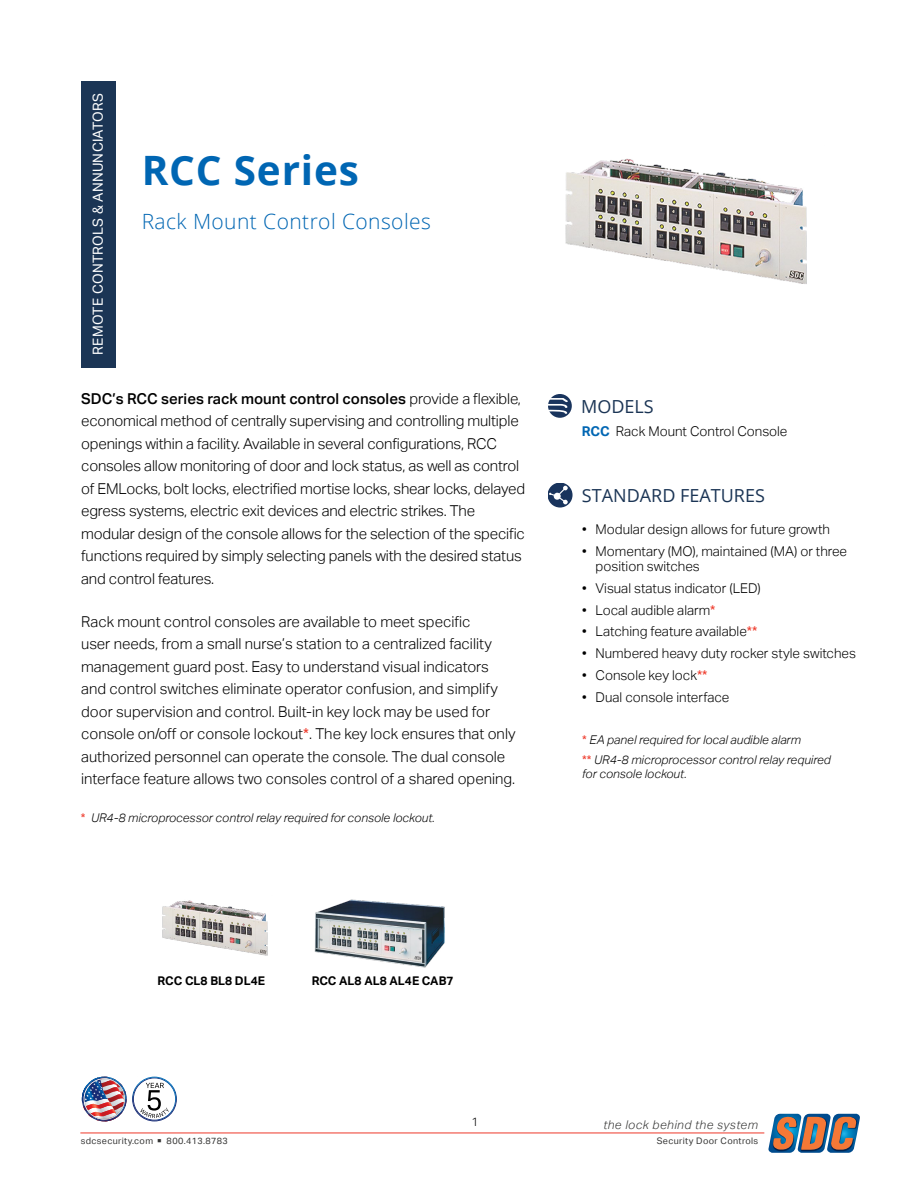
<style>
.page{position:relative;width:918px;height:1188px;background:#fff}
.page>*{position:absolute;margin:0;border:0;box-sizing:border-box;transform-origin:0 0}
.t1{font:700 40.5px "Open Sans";letter-spacing:.02em;color:#0066b3}
.t2{font:300 21px "Open Sans";letter-spacing:.02em;color:#0066b3}
.t3{font:18px "Open Sans";color:#1b3555}
.t4{font:300 15px/22.5px "Aktiv Grotesk";letter-spacing:-.01em;color:#000}
.t5{font:13.8px "Aktiv Grotesk";letter-spacing:.02em;color:#fff}
.t6{font:300 13.5px/15px "Aktiv Grotesk";color:#000}
.t7{font:italic 300 12px/20.2px "Aktiv Grotesk";color:#000}
.t8{font:700 12px "Aktiv Grotesk";color:#000}
.t9{font:italic 300 12px "Aktiv Grotesk";letter-spacing:.04em;color:#343433}
.t10{font:300 12px "Aktiv Grotesk";color:#000}
.t11{font:9px "Aktiv Grotesk";letter-spacing:.04em;color:#343433}
.s1{font-weight:500}
.s2{font-weight:400;color:#ee3829}
.s3{font-weight:400;font-style:normal;color:#ee3829}
.s4{font-weight:700;color:#0066b3}
.s5{font-size:6.75px}
</style>
<div class="page">
<hr style="left:80px;top:1133px;width:684px;height:1px;background:#ee3829">
<svg style="left:768px;top:1114px;width:92px;height:39px;background:#867f80"></svg>
<svg style="left:548px;top:394px;width:24px;height:24px"></svg>
<svg style="left:548px;top:398px;width:20px;height:16px"></svg>
<svg style="left:548px;top:483px;width:25px;height:25px"></svg>
<svg style="left:549px;top:486px;width:19px;height:18px"></svg>
<img style="left:82px;top:1076px;width:95px;height:45px">
<img style="left:565px;top:158px;width:242px;height:126px">
<img style="left:162px;top:900px;width:106px;height:56px">
<div style="left:81px;top:81px;width:34px;height:286px;background:#1b3555"></div>
<img style="left:314px;top:899px;width:131px;height:69px">
<p class="t5" style="left:90px;top:355px;width:263px;rotate:-90deg">REMOTE CONTROLS &amp; ANNUNCIATORS</p>
<h1 class="t1" style="left:142px;top:142px;width:219px">RCC Series</h1>
<h2 class="t2" style="left:142px;top:207px;width:291px">Rack Mount Control Consoles</h2>
<p class="t4" style="left:81px;top:387px;width:445px"><span class="s1">SDC’s RCC series rack mount control consoles</span> provide a flexible, economical method of centrally supervising and controlling multiple openings within a facility. Available in several configurations, RCC consoles allow monitoring of door and lock status, as well as control of EMLocks, bolt locks, electrified mortise locks, shear locks, delayed egress systems, electric exit devices and electric strikes. The modular design of the console allows for the selection of the specific functions required by simply selecting panels with the desired status and control features.</p>
<p class="t4" style="left:81px;top:610px;width:436px">Rack mount control consoles are available to meet specific<br>user needs, from a small nurse’s station to a centralized facility management guard post. Easy to understand visual indicators and control switches eliminate operator confusion, and simplify door supervision and control. Built-in key lock may be used for console on/off or console lockout<span class="s2">*</span>. The key lock ensures that only authorized personnel can operate the console. The dual console interface feature allows two consoles control of a shared opening.</p>
<p class="t7" style="left:81px;top:808px;width:355px"><span class="s3">*</span> UR4-8 microprocessor control relay required for console lockout.</p>
<p class="t3" style="left:581px;top:394px;width:74px">MODELS</p>
<p class="t6" style="left:582px;top:424px;width:207px"><span class="s4">RCC</span> Rack Mount Control Console</p>
<p class="t3" style="left:582px;top:483px;width:185px">STANDARD FEATURES</p>
<p class="t6" style="left:582px;top:522px;width:250px">• Modular design allows for future growth</p>
<p class="t6" style="left:596px;top:544px;width:253px;text-indent:-14px">• Momentary (MO), maintained (MA) or three position switches</p>
<p class="t6" style="left:582px;top:581px;width:180px">• Visual status indicator (LED)</p>
<p class="t6" style="left:582px;top:603px;width:135px">• Local audible alarm<span class="s2">*</span></p>
<p class="t6" style="left:582px;top:624px;width:177px">• Latching feature available<span class="s2">**</span></p>
<p class="t6" style="left:582px;top:646px;width:276px">• Numbered heavy duty rocker style switches</p>
<p class="t6" style="left:582px;top:668px;width:127px">• Console key lock<span class="s2">**</span></p>
<p class="t6" style="left:582px;top:690px;width:149px">• Dual console interface</p>
<p class="t7" style="left:582px;top:730px;width:250px"><span class="s3">*</span> EA panel required for local audible alarm<br><span class="s3">**</span> UR4-8 microprocessor control relay required</p>
<p class="t7" style="left:582px;top:764px;width:106px">for console lockout.</p>
<p class="t8" style="left:158px;top:973px;width:109px">RCC CL8 BL8 DL4E</p>
<p class="t8" style="left:312px;top:973px;width:143px">RCC AL8 AL8 AL4E CAB7</p>
<p class="t10" style="left:472px;top:1115px;width:9px">1</p>
<p class="t9" style="left:603px;top:1118px;width:156px">the lock behind the system</p>
<p class="t11" style="left:81px;top:1136px;width:148px">sdcsecurity.com <span class="s5">■</span> 800.413.8783</p>
<p class="t11" style="left:657px;top:1136px;width:103px">Security Door Controls</p>
</div>
